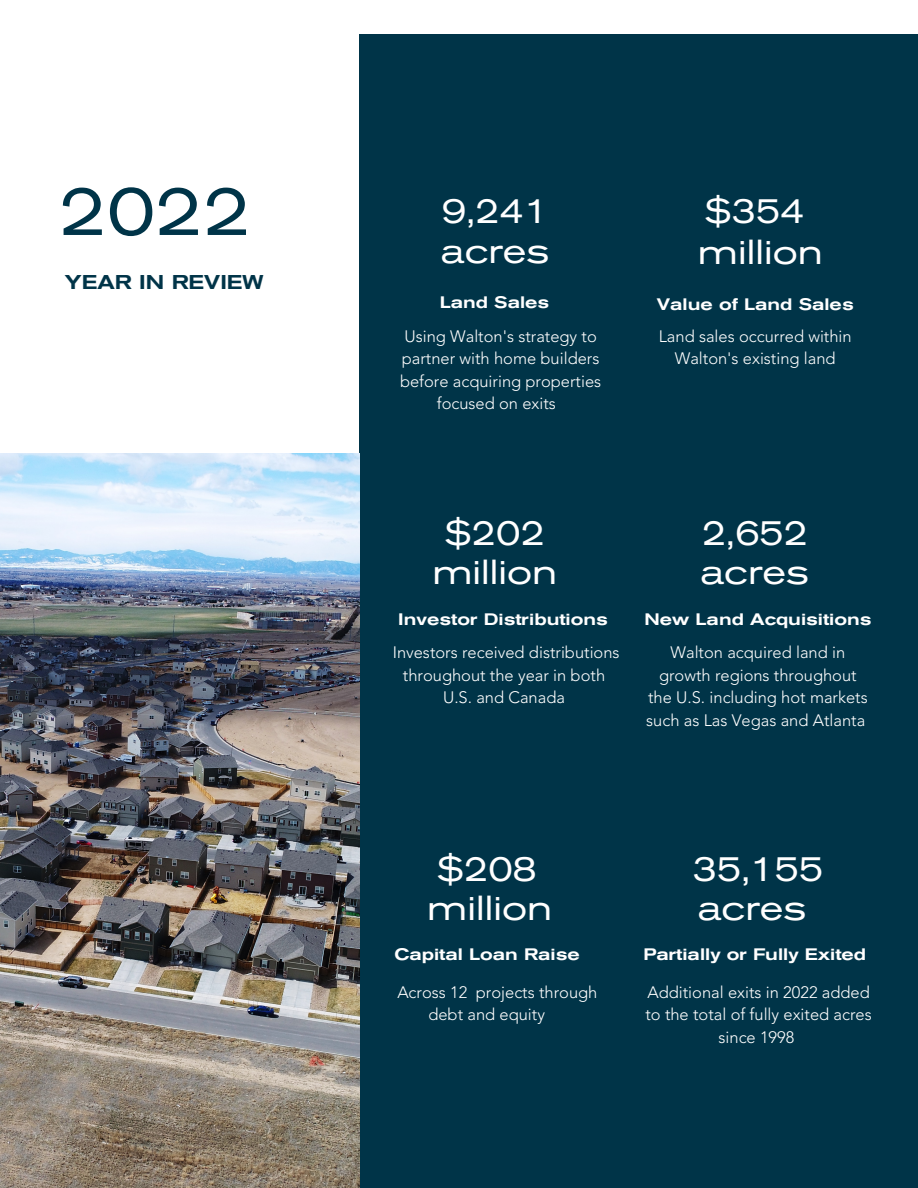
<style>
.page{position:relative;width:918px;height:1188px;background:#fff}
.page>*{position:absolute;margin:0;border:0;box-sizing:border-box;transform-origin:0 0}
.t1{font:expanded 67.95px "Akzidenz Grotesk BE";color:#003448}
.t2{font:expanded 34.5px/39.3px "Akzidenz Grotesk BE";color:#fff}
.t3{font:500 expanded 19.8px "Akzidenz Grotesk BE";color:#003448}
.t4{font:300 16.5px/22.5px "Avenir LT Std";color:#fff;text-align:center}
.t5{font:500 expanded 16.5px "Akzidenz Grotesk BE";color:#fff}
</style>
<div class="page">
<div style="left:359px;top:35px;width:559px;height:1153px;background:#003448"></div>
<img style="left:0;top:454px;width:360px;height:734px">
<h1 class="t1" style="left:58px;top:172px;width:194px">2022</h1>
<p class="t3" style="left:65px;top:271px;width:200px">YEAR IN REVIEW</p>
<h2 class="t2" style="left:441px;top:192px;width:110px">9,241 acres</h2>
<h2 class="t2" style="left:698px;top:191px;width:127px;line-height:40.5px">$354 million</h2>
<p class="t5" style="left:440px;top:293px;width:111px">Land Sales</p>
<p class="t5" style="left:657px;top:295px;width:198px">Value of Land Sales</p>
<p class="t4" style="left:400px;top:326px;width:203px">Using Walton's strategy to partner with home builders before acquiring properties focused on exits</p>
<p class="t4" style="left:659px;top:326px;width:195px">Land sales occurred within<br>Walton's existing land</p>
<h2 class="t2" style="left:432px;top:513px;width:127px;text-align:center">$202 million</h2>
<h2 class="t2" style="left:701px;top:513px;width:110px">2,652 acres</h2>
<p class="t5" style="left:398px;top:610px;width:211px">Investor Distributions</p>
<p class="t5" style="left:644px;top:610px;width:229px">New Land Acquisitions</p>
<p class="t4" style="left:393px;top:643px;width:228px">Investors received distributions throughout the year in both<br>U.S. and Canada</p>
<p class="t4" style="left:646px;top:643px;width:223px">Walton acquired land in growth regions throughout the U.S. including hot markets such as Las Vegas and Atlanta</p>
<h2 class="t2" style="left:427px;top:849px;width:127px">$208 million</h2>
<p class="t5" style="left:395px;top:945px;width:187px">Capital Loan Raise</p>
<p class="t4" style="left:428px;top:982px;width:171px;text-align:left;text-indent:-31px">Across 12 projects through debt and equity</p>
<h2 class="t2" style="left:693px;top:849px;width:132px">35,155 acres</h2>
<p class="t5" style="left:643px;top:945px;width:224px">Partially or Fully Exited</p>
<p class="t4" style="left:645px;top:982px;width:228px">Additional exits in 2022 added to the total of fully exited acres since 1998</p>
</div>
